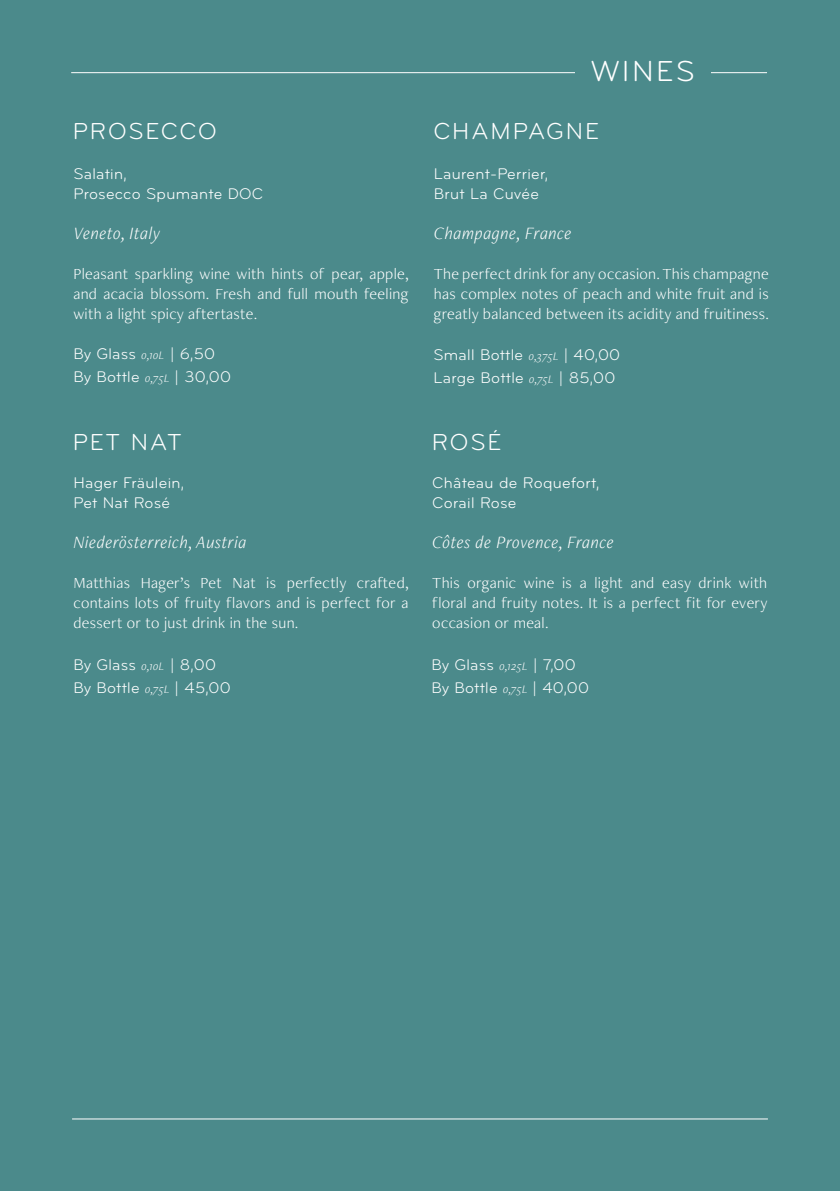
<style>
.page{position:relative;width:840px;height:1191px;background:#fff}
.page>*{position:absolute;margin:0;border:0;box-sizing:border-box;transform-origin:0 0}
.t1{font:30px "Bryant";letter-spacing:.08em;color:#fff}
.t2{font:24px "Bryant";letter-spacing:.08em;color:#fff}
.t3{font:italic 300 18px "Freight Neo Pro";letter-spacing:.02em;color:#fff}
.t4{font:300 16px/20px "Freight Neo Pro";letter-spacing:.02em;color:#fff;text-align:justify}
.t5{font:16px "Bryant";letter-spacing:.02em;color:#fff}
.s1{font-family:"Freight Neo Pro";font-weight:300;font-style:italic;font-size:12px}
</style>
<div class="page">
<div style="left:0;top:0;width:839px;height:1191px;background:#4b8a8b"></div>
<hr style="left:71px;top:72px;width:695px;height:1px;background:#fff">
<div style="left:575px;top:54px;width:135px;height:38px;background:#4b8a8b"></div>
<hr style="left:72px;top:1118px;width:695px;height:1px;background:#fff">
<p class="t2" style="left:73px;top:117px;width:145px">PROSECCO</p>
<p class="t5" style="left:73px;top:164px;width:55px">Salatin,</p>
<p class="t5" style="left:73px;top:184px;width:191px">Prosecco Spumante DOC</p>
<p class="t3" style="left:73px;top:221px;width:89px">Veneto, Italy</p>
<p class="t4" style="left:73px;top:263px;width:336px">Pleasant sparkling wine with hints of pear, apple, and acacia blossom. Fresh and full mouth feeling with a light spicy aftertaste.</p>
<p class="t5" style="left:73px;top:344px;width:143px">By Glass <span class="s1">0,10L</span> | 6,50</p>
<p class="t5" style="left:73px;top:367px;width:159px">By Bottle <span class="s1">0,75L</span> | 30,00</p>
<p class="t1" style="left:591px;top:53px;width:105px">WINES</p>
<p class="t2" style="left:433px;top:117px;width:167px">CHAMPAGNE</p>
<p class="t5" style="left:433px;top:164px;width:116px">Laurent-Perrier,</p>
<p class="t5" style="left:433px;top:184px;width:107px">Brut La Cuvée</p>
<p class="t3" style="left:433px;top:221px;width:139px">Champagne, France</p>
<p class="t4" style="left:433px;top:263px;width:336px">The perfect drink for any occasion. This champagne has complex notes of peach and white fruit and is greatly balanced between its acidity and fruitiness.</p>
<p class="t5" style="left:433px;top:345px;width:188px">Small Bottle <span class="s1">0,375L</span> | 40,00</p>
<p class="t5" style="left:433px;top:368px;width:183px">Large Bottle <span class="s1">0,75L</span> | 85,00</p>
<p class="t2" style="left:73px;top:428px;width:110px">PET NAT</p>
<p class="t2" style="left:431px;top:428px;width:71px">ROSÉ</p>
<p class="t5" style="left:73px;top:473px;width:112px">Hager Fräulein,</p>
<p class="t5" style="left:73px;top:493px;width:98px">Pet Nat Rosé</p>
<p class="t3" style="left:73px;top:530px;width:175px">Niederösterreich, Austria</p>
<p class="t4" style="left:73px;top:572px;width:336px">Matthias Hager’s Pet Nat is perfectly crafted, contains lots of fruity flavors and is perfect for a dessert or to just drink in the sun.</p>
<p class="t5" style="left:73px;top:655px;width:144px">By Glass <span class="s1">0,10L</span> | 8,00</p>
<p class="t5" style="left:73px;top:678px;width:159px">By Bottle <span class="s1">0,75L</span> | 45,00</p>
<p class="t5" style="left:432px;top:473px;width:168px">Château de Roquefort,</p>
<p class="t5" style="left:432px;top:493px;width:86px">Corail Rose</p>
<p class="t3" style="left:432px;top:530px;width:183px">Côtes de Provence, France</p>
<p class="t4" style="left:432px;top:572px;width:336px">This organic wine is a light and easy drink with floral and fruity notes. It is a perfect fit for every occasion or meal.</p>
<p class="t5" style="left:431px;top:655px;width:146px">By Glass <span class="s1">0,125L</span> | 7,00</p>
<p class="t5" style="left:431px;top:678px;width:159px">By Bottle <span class="s1">0,75L</span> | 40,00</p>
</div>
